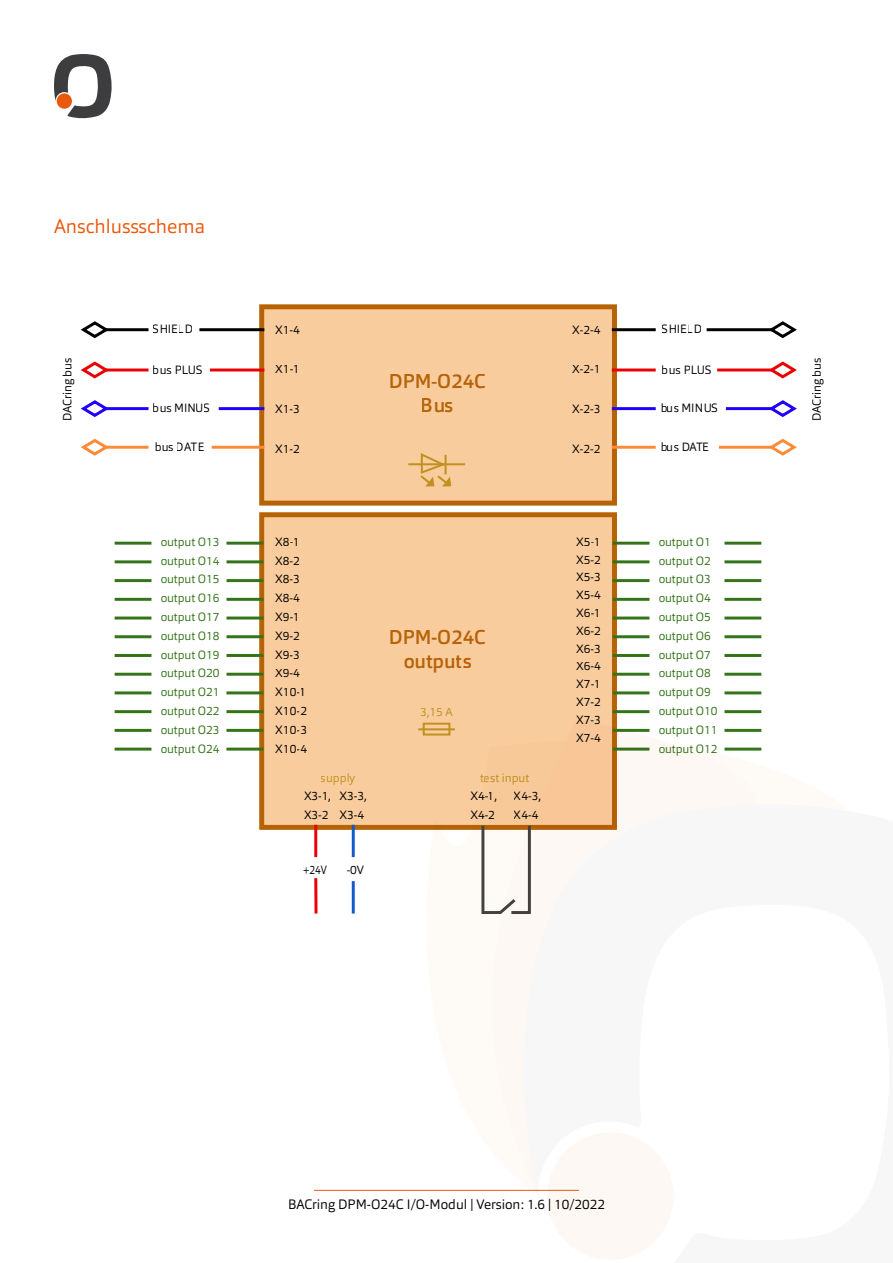
<style>
.page{position:relative;width:893px;height:1263px;background:#fff}
.page>*{position:absolute;margin:0;border:0;box-sizing:border-box;transform-origin:0 0}
.t1{font:500 19.8px/23.7px "Orgon Plan";color:#b66206;text-align:center}
.t2{font:19.5px "Orgon Plan";color:#ea580c}
.t3{font:13.5px "Orgon Plan";color:#000}
.t4{font:11.85px/18.8px "Orgon Plan";color:#000}
.t5{font:11.85px/18.8px "Orgon Plan";color:#347419;text-align:justify}
.t6{font:11.85px "Orgon Plan";color:#bf9120}
.t7{font:11.85px "Orgon Plan";color:#000;scale:.85 1}
</style>
<div class="page">
<svg style="left:54px;top:54px;width:58px;height:65px"></svg>
<hr style="left:314px;top:1190px;width:265px;height:1px;background:#ea580c">
<div style="left:262px;top:307px;width:352px;height:196px;background:#f9cc9d"></div>
<div style="left:259px;top:304px;width:358px;height:202px;border:5px solid #b66206"></div>
<div style="left:262px;top:515px;width:352px;height:312px;background:#f9cc9d"></div>
<div style="left:259px;top:512px;width:358px;height:318px;border:5px solid #b66206"></div>
<hr style="left:105px;top:328px;width:44px;height:3px;background:#000">
<hr style="left:199px;top:328px;width:65px;height:3px;background:#000">
<svg style="left:80px;top:321px;width:30px;height:18px"></svg>
<hr style="left:105px;top:368px;width:44px;height:3px;background:#ea0000">
<hr style="left:210px;top:368px;width:54px;height:3px;background:#ea0000">
<svg style="left:81px;top:361px;width:29px;height:18px"></svg>
<hr style="left:105px;top:407px;width:44px;height:3px;background:#2000f8">
<hr style="left:219px;top:407px;width:45px;height:3px;background:#2000f8">
<svg style="left:80px;top:400px;width:30px;height:17px"></svg>
<hr style="left:105px;top:446px;width:44px;height:3px;background:#ff8b39">
<hr style="left:212px;top:446px;width:52px;height:3px;background:#ff8b39">
<svg style="left:80px;top:438px;width:30px;height:18px"></svg>
<hr style="left:612px;top:328px;width:44px;height:3px;background:#000">
<hr style="left:707px;top:328px;width:64px;height:3px;background:#000">
<svg style="left:766px;top:321px;width:31px;height:18px"></svg>
<hr style="left:612px;top:368px;width:44px;height:3px;background:#ea0000">
<hr style="left:717px;top:368px;width:54px;height:3px;background:#ea0000">
<svg style="left:766px;top:361px;width:31px;height:18px"></svg>
<hr style="left:612px;top:407px;width:44px;height:3px;background:#2000f8">
<hr style="left:726px;top:407px;width:45px;height:3px;background:#2000f8">
<svg style="left:766px;top:400px;width:31px;height:17px"></svg>
<hr style="left:612px;top:446px;width:44px;height:3px;background:#ff8b39">
<hr style="left:719px;top:446px;width:52px;height:3px;background:#ff8b39">
<svg style="left:766px;top:438px;width:31px;height:18px"></svg>
<hr style="left:226px;top:542px;width:37px;height:3px;background:#347419">
<hr style="left:115px;top:542px;width:36px;height:3px;background:#347419">
<hr style="left:226px;top:560px;width:37px;height:3px;background:#347419">
<hr style="left:115px;top:560px;width:36px;height:3px;background:#347419">
<hr style="left:226px;top:579px;width:37px;height:3px;background:#347419">
<hr style="left:115px;top:579px;width:36px;height:3px;background:#347419">
<hr style="left:226px;top:598px;width:37px;height:3px;background:#347419">
<hr style="left:115px;top:598px;width:36px;height:3px;background:#347419">
<hr style="left:226px;top:616px;width:37px;height:3px;background:#347419">
<hr style="left:115px;top:616px;width:36px;height:3px;background:#347419">
<hr style="left:226px;top:635px;width:37px;height:3px;background:#347419">
<hr style="left:115px;top:635px;width:36px;height:3px;background:#347419">
<hr style="left:226px;top:654px;width:37px;height:3px;background:#347419">
<hr style="left:115px;top:654px;width:36px;height:3px;background:#347419">
<hr style="left:226px;top:673px;width:37px;height:3px;background:#347419">
<hr style="left:115px;top:673px;width:36px;height:3px;background:#347419">
<hr style="left:226px;top:691px;width:37px;height:3px;background:#347419">
<hr style="left:115px;top:691px;width:36px;height:3px;background:#347419">
<hr style="left:226px;top:710px;width:37px;height:3px;background:#347419">
<hr style="left:115px;top:710px;width:36px;height:3px;background:#347419">
<hr style="left:226px;top:729px;width:37px;height:3px;background:#347419">
<hr style="left:115px;top:729px;width:36px;height:3px;background:#347419">
<hr style="left:226px;top:748px;width:37px;height:2px;background:#347419">
<hr style="left:115px;top:748px;width:36px;height:2px;background:#347419">
<hr style="left:724px;top:542px;width:37px;height:3px;background:#347419">
<hr style="left:613px;top:542px;width:36px;height:3px;background:#347419">
<hr style="left:724px;top:560px;width:37px;height:3px;background:#347419">
<hr style="left:613px;top:560px;width:36px;height:3px;background:#347419">
<hr style="left:724px;top:579px;width:37px;height:3px;background:#347419">
<hr style="left:613px;top:579px;width:36px;height:3px;background:#347419">
<hr style="left:724px;top:598px;width:37px;height:3px;background:#347419">
<hr style="left:613px;top:598px;width:36px;height:3px;background:#347419">
<hr style="left:724px;top:616px;width:37px;height:3px;background:#347419">
<hr style="left:613px;top:616px;width:36px;height:3px;background:#347419">
<hr style="left:724px;top:635px;width:37px;height:3px;background:#347419">
<hr style="left:613px;top:635px;width:36px;height:3px;background:#347419">
<hr style="left:724px;top:654px;width:37px;height:3px;background:#347419">
<hr style="left:613px;top:654px;width:36px;height:3px;background:#347419">
<hr style="left:724px;top:673px;width:37px;height:3px;background:#347419">
<hr style="left:613px;top:673px;width:36px;height:3px;background:#347419">
<hr style="left:724px;top:691px;width:37px;height:3px;background:#347419">
<hr style="left:613px;top:691px;width:36px;height:3px;background:#347419">
<hr style="left:724px;top:710px;width:37px;height:3px;background:#347419">
<hr style="left:613px;top:710px;width:36px;height:3px;background:#347419">
<hr style="left:724px;top:729px;width:37px;height:3px;background:#347419">
<hr style="left:613px;top:729px;width:36px;height:3px;background:#347419">
<hr style="left:724px;top:748px;width:37px;height:2px;background:#347419">
<hr style="left:613px;top:748px;width:36px;height:2px;background:#347419">
<hr style="left:314px;top:825px;width:3px;height:32px;background:#ea0000">
<hr style="left:314px;top:878px;width:3px;height:35px;background:#ea0000">
<hr style="left:352px;top:825px;width:3px;height:32px;background:#125ac9">
<hr style="left:352px;top:881px;width:3px;height:32px;background:#125ac9">
<hr style="left:408px;top:463px;width:57px;height:2px;background:#bf9120">
<svg style="left:418px;top:453px;width:33px;height:34px"></svg>
<svg style="left:480px;top:824px;width:52px;height:91px"></svg>
<div style="left:423px;top:723px;width:27px;height:12px;border:2px solid #bf9120"></div>
<hr style="left:418px;top:728px;width:37px;height:2px;background:#bf9120">
<h2 class="t2" style="left:54px;top:213px;width:153px">Anschlussschema</h2>
<p class="t4" style="left:153px;top:320px;width:41px">SHIELD</p>
<p class="t4" style="left:153px;top:360px;width:51px">bus PLUS</p>
<p class="t4" style="left:153px;top:399px;width:59px">bus MINUS</p>
<p class="t4" style="left:155px;top:437px;width:51px">bus DATE</p>
<p class="t4" style="left:662px;top:320px;width:41px">SHIELD</p>
<p class="t4" style="left:662px;top:360px;width:51px">bus PLUS</p>
<p class="t4" style="left:660px;top:399px;width:59px">bus MINUS</p>
<p class="t4" style="left:660px;top:437px;width:51px">bus DATE</p>
<p class="t4" style="left:275px;top:320px;width:26px">X1-4</p>
<p class="t4" style="left:275px;top:360px;width:26px">X1-1</p>
<p class="t4" style="left:275px;top:399px;width:26px">X1-3</p>
<p class="t4" style="left:275px;top:439px;width:26px">X1-2</p>
<p class="t4" style="left:572px;top:320px;width:30px">X-2-4</p>
<p class="t4" style="left:572px;top:360px;width:29px">X-2-1</p>
<p class="t4" style="left:572px;top:399px;width:30px">X-2-3</p>
<p class="t4" style="left:572px;top:439px;width:30px">X-2-2</p>
<p class="t4" style="left:58px;top:421px;width:65px;rotate:-90deg">DACring bus</p>
<p class="t4" style="left:807px;top:421px;width:65px;rotate:-90deg">DACring bus</p>
<h1 class="t1" style="left:388px;top:370px;width:99px">DPM-O24C<br>Bus</h1>
<p class="t5" style="left:160px;top:532px;width:60px">output O13 output O14 output O15 output O16 output O17 output O18 output O19 output O20 output O21 output O22 output O23 output O24</p>
<p class="t4" style="left:576px;top:533px;width:26px;line-height:17.9px;text-align:justify">X5-1<br>X5-2<br>X5-3<br>X5-4<br>X6-1<br>X6-2<br>X6-3<br>X6-4<br>X7-1<br>X7-2<br>X7-3<br>X7-4</p>
<p class="t5" style="left:658px;top:532px;width:60px;text-align:left">output O1 output O2 output O3 output O4 output O5 output O6 output O7 output O8 output O9 output O10 output O11 output O12</p>
<p class="t4" style="left:275px;top:532px;width:33px">X8-1<br>X8-2<br>X8-3<br>X8-4<br>X9-1<br>X9-2<br>X9-3<br>X9-4<br>X10-1<br>X10-2<br>X10-3<br>X10-4</p>
<p class="t4" style="left:304px;top:787px;width:28px">X3-1,<br>X3-2</p>
<p class="t4" style="left:340px;top:787px;width:29px">X3-3,<br>X3-4</p>
<h1 class="t1" style="left:388px;top:625px;width:99px">DPM-O24C outputs</h1>
<p class="t6" style="left:420px;top:705px;width:34px">3,15 A</p>
<p class="t6" style="left:321px;top:771px;width:36px">supply</p>
<p class="t6" style="left:480px;top:771px;width:50px">test input</p>
<p class="t4" style="left:470px;top:787px;width:28px">X4-1,<br>X4-2</p>
<p class="t4" style="left:514px;top:787px;width:29px">X4-3,<br>X4-4</p>
<p class="t7" style="left:302px;top:862px;width:30px">+24V</p>
<p class="t4" style="left:347px;top:861px;width:19px">-0V</p>
<p class="t3" style="left:288px;top:1196px;width:318px">BACring DPM-O24C I/O-Modul | Version: 1.6 | 10/2022</p>
</div>
